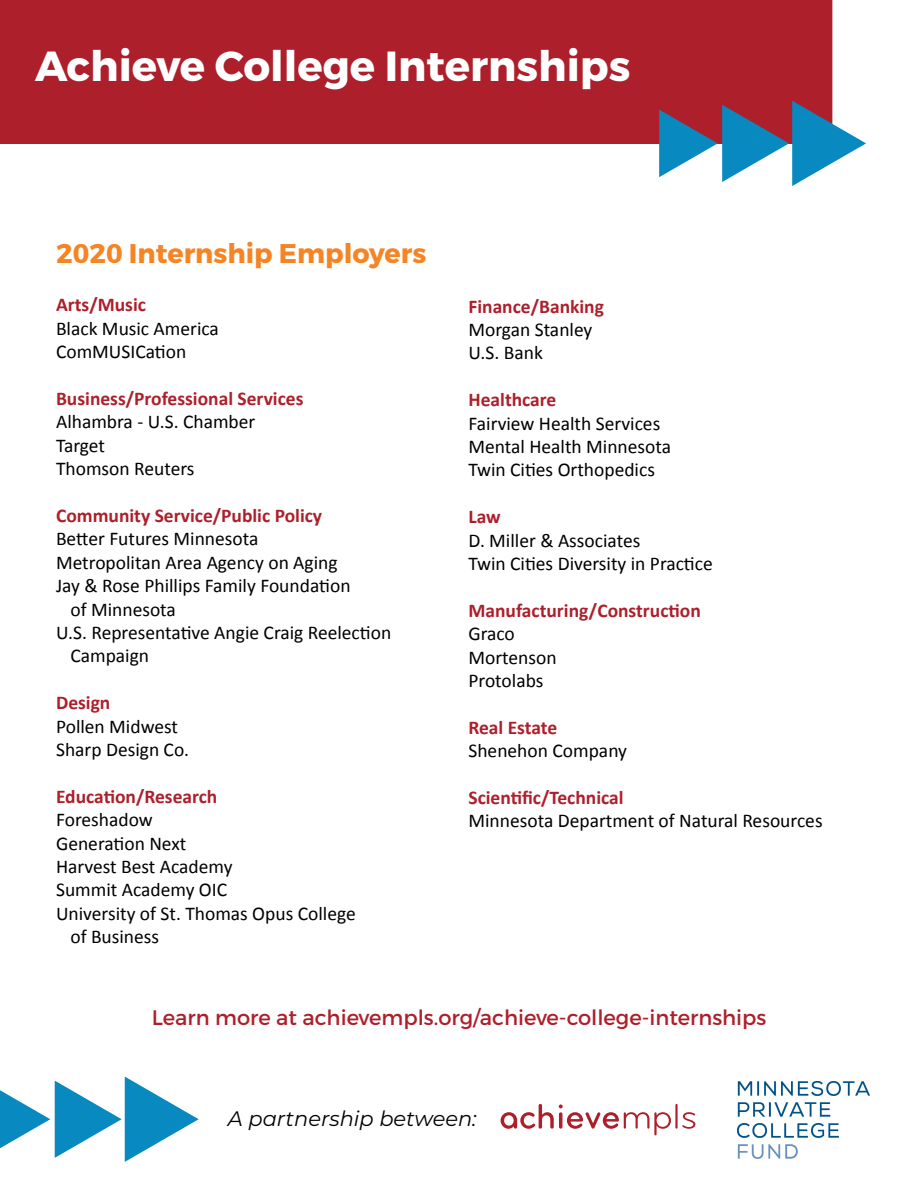
<style>
.page{position:relative;width:918px;height:1188px;background:#fff}
.page>*{position:absolute;margin:0;border:0;box-sizing:border-box;transform-origin:0 0}
.t1{font:700 42px "Montserrat";color:#fff}
.t2{font:700 27px "Montserrat";color:#f58524}
.t3{font:21px "Montserrat";color:#ad1f2b}
.t4{font:italic 21px "Montserrat";color:#000}
.t5{font:19.5px/23.4px "Calibri";color:#000}
.t6{font:700 19.5px "Calibri";color:#ad1f2b}
</style>
<div class="page">
<div style="left:0;top:0;width:832px;height:144px;background:#ad1f2b"></div>
<svg style="left:501px;top:1104px;width:170px;height:31px"></svg>
<hr style="left:675px;top:1104px;width:3px;height:25px;background:#ad1f2b">
<svg style="left:682px;top:1112px;width:13px;height:17px"></svg>
<img style="left:738px;top:1081px;width:131px;height:77px">
<svg style="left:659px;top:101px;width:207px;height:85px"></svg>
<svg style="left:0;top:1077px;width:199px;height:85px"></svg>
<h1 class="t1" style="left:35px;top:40px;width:597px">Achieve College Internships</h1>
<h2 class="t2" style="left:56px;top:236px;width:372px">2020 Internship Employers</h2>
<p class="t6" style="left:56px;top:292px;width:91px">Arts/Music</p>
<p class="t5" style="left:56px;top:317px;width:164px">Black Music America<br>ComMUSICation</p>
<p class="t6" style="left:56px;top:386px;width:249px">Business/Professional Services</p>
<p class="t5" style="left:56px;top:410px;width:201px">Alhambra - U.S. Chamber<br>Target<br>Thomson Reuters</p>
<p class="t6" style="left:56px;top:503px;width:268px">Community Service/Public Policy</p>
<p class="t5" style="left:56px;top:527px;width:204px">Better Futures Minnesota</p>
<p class="t5" style="left:56px;top:551px;width:283px">Metropolitan Area Agency on Aging</p>
<p class="t5" style="left:56px;top:574px;width:296px">Jay &amp; Rose Phillips Family Foundation</p>
<p class="t5" style="left:70px;top:597px;width:107px">of Minnesota</p>
<p class="t5" style="left:56px;top:621px;width:337px">U.S. Representative Angie Craig Reelection</p>
<p class="t5" style="left:70px;top:644px;width:80px">Campaign</p>
<p class="t6" style="left:56px;top:690px;width:56px">Design</p>
<p class="t5" style="left:56px;top:714px;width:135px">Pollen Midwest<br>Sharp Design Co.</p>
<p class="t6" style="left:56px;top:784px;width:163px">Education/Research</p>
<p class="t5" style="left:56px;top:808px;width:98px">Foreshadow</p>
<p class="t5" style="left:56px;top:831px;width:132px">Generation Next</p>
<p class="t5" style="left:56px;top:855px;width:178px">Harvest Best Academy</p>
<p class="t5" style="left:56px;top:878px;width:173px">Summit Academy OIC</p>
<p class="t5" style="left:56px;top:902px;width:301px">University of St. Thomas Opus College</p>
<p class="t5" style="left:70px;top:925px;width:90px">of Business</p>
<p class="t6" style="left:468px;top:294px;width:137px">Finance/Banking</p>
<p class="t5" style="left:468px;top:318px;width:126px">Morgan Stanley<br>U.S. Bank</p>
<p class="t6" style="left:468px;top:387px;width:89px">Healthcare</p>
<p class="t5" style="left:468px;top:412px;width:204px">Fairview Health Services<br>Mental Health Minnesota<br>Twin Cities Orthopedics</p>
<p class="t6" style="left:468px;top:504px;width:34px">Law</p>
<p class="t5" style="left:468px;top:529px;width:246px">D. Miller &amp; Associates<br>Twin Cities Diversity in Practice</p>
<p class="t6" style="left:468px;top:598px;width:234px">Manufacturing/Construction</p>
<p class="t5" style="left:468px;top:622px;width:90px">Graco<br>Mortenson<br>Protolabs</p>
<p class="t6" style="left:468px;top:715px;width:90px">Real Estate</p>
<p class="t5" style="left:468px;top:739px;width:160px">Shenehon Company</p>
<p class="t6" style="left:468px;top:785px;width:157px">Scientific/Technical</p>
<p class="t5" style="left:468px;top:809px;width:356px">Minnesota Department of Natural Resources</p>
<p class="t3" style="left:152px;top:1005px;width:616px">Learn more at achievempls.org/achieve-college-internships</p>
<p class="t4" style="left:228px;top:1104px;width:250px">A partnership between:</p>
</div>
